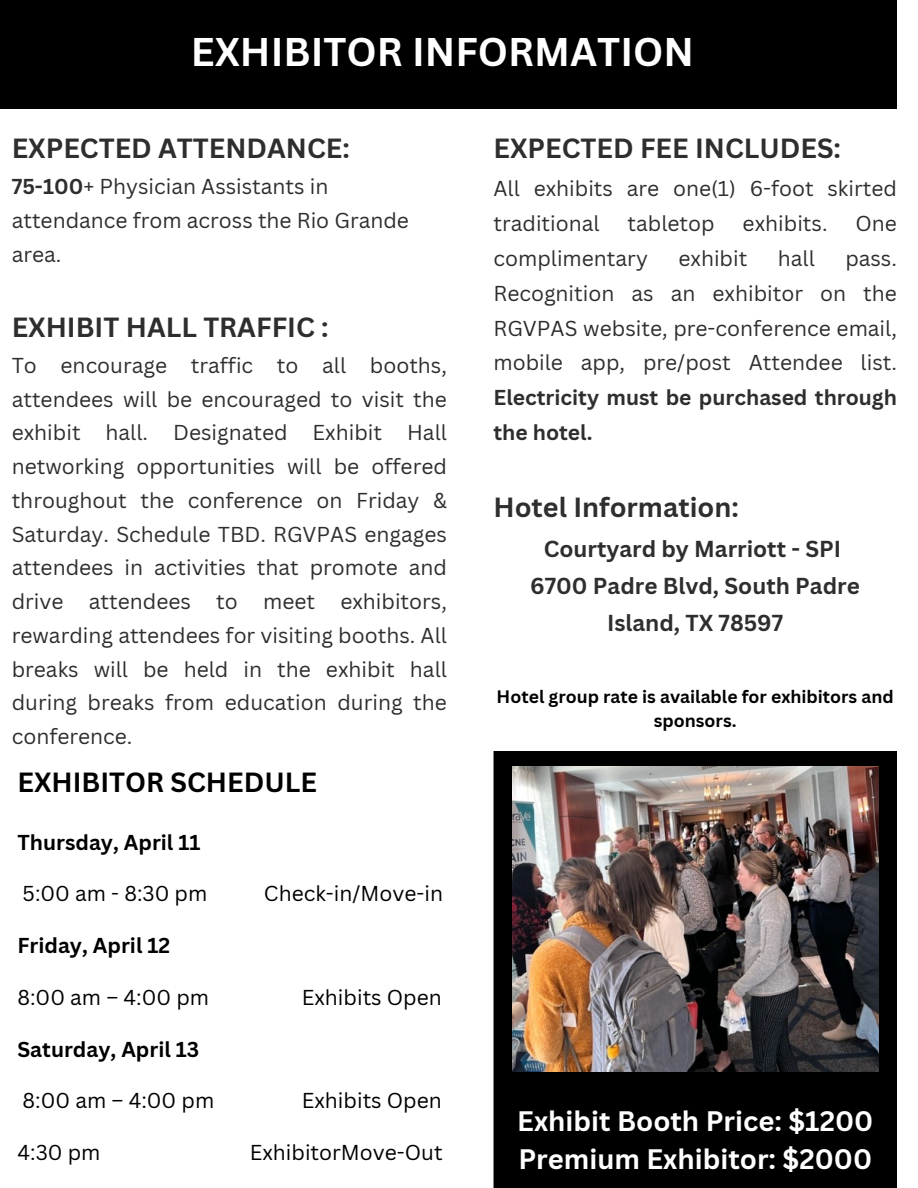
<style>
.page{position:relative;width:918px;height:1188px;background:#fff}
.page>*{position:absolute;margin:0;border:0;box-sizing:border-box;transform-origin:0 0}
.t1{font:700 39px "Canva Sans";color:#fff}
.t2{font:700 27.45px "Canva Sans";color:#fff}
.t3{font:700 27px "Canva Sans";color:#2e2e2e}
.t4{font:700 27px "Canva Sans";color:#000}
.t5{font:700 22.5px/37.2px "Canva Sans";color:#2e2e2e;text-align:center}
.t6{font:21px/33.8px "Canva Sans";color:#2e2e2e}
.t7{font:21px "Canva Sans";color:#000}
.t8{font:700 21px "Canva Sans";color:#000}
.t9{font:700 17.55px/23.7px "Canva Sans";color:#000;text-align:center}
.s1{font-weight:700}
</style>
<div class="page">
<div style="left:0;top:0;width:897px;height:108px;background:#000"></div>
<div style="left:494px;top:751px;width:403px;height:437px;background:#000"></div>
<img style="left:513px;top:767px;width:365px;height:305px">
<div style="left:513px;top:1096px;width:365px;height:90px;background:#000"></div>
<p class="t1" style="left:191px;top:24px;width:505px">EXHIBITOR INFORMATION</p>
<p class="t3" style="left:12px;top:129px;width:340px">EXPECTED ATTENDANCE:</p>
<p class="t6" style="left:12px;top:169px;width:399px"><span class="s1">75-100</span>+ Physician Assistants in attendance from across the Rio Grande area.</p>
<p class="t3" style="left:12px;top:308px;width:319px">EXHIBIT HALL TRAFFIC :</p>
<p class="t6" style="left:12px;top:348px;width:437px;text-align:justify">To encourage traffic to all booths, attendees will be encouraged to visit the exhibit hall. Designated Exhibit Hall networking opportunities will be offered throughout the conference on Friday &amp; Saturday. Schedule TBD. RGVPAS engages attendees in activities that promote and drive attendees to meet exhibitors, rewarding attendees for visiting booths. All breaks will be held in the exhibit hall during breaks from education during the conference.</p>
<p class="t4" style="left:17px;top:763px;width:301px">EXHIBITOR SCHEDULE</p>
<p class="t8" style="left:17px;top:827px;width:185px">Thursday, April 11</p>
<p class="t7" style="left:23px;top:879px;width:186px">5:00 am - 8:30 pm</p>
<p class="t7" style="left:264px;top:879px;width:181px">Check-in/Move-in</p>
<p class="t8" style="left:17px;top:931px;width:154px">Friday, April 12</p>
<p class="t7" style="left:17px;top:982px;width:193px">8:00 am – 4:00 pm</p>
<p class="t7" style="left:302px;top:982px;width:142px">Exhibits Open</p>
<p class="t8" style="left:17px;top:1034px;width:183px">Saturday, April 13</p>
<p class="t7" style="left:23px;top:1086px;width:193px">8:00 am – 4:00 pm</p>
<p class="t7" style="left:302px;top:1086px;width:142px">Exhibits Open</p>
<p class="t7" style="left:17px;top:1138px;width:85px">4:30 pm</p>
<p class="t7" style="left:250px;top:1138px;width:195px">ExhibitorMove-Out</p>
<p class="t3" style="left:494px;top:129px;width:349px">EXPECTED FEE INCLUDES:</p>
<p class="t6" style="left:494px;top:170px;width:405px;line-height:34.8px">All exhibits are one(1) 6-foot skirted traditional</p>
<p class="t6" style="left:628px;top:206px;width:89px">tabletop</p>
<p class="t6" style="left:743px;top:206px;width:86px">exhibits.</p>
<p class="t6" style="left:855px;top:206px;width:43px">One</p>
<p class="t6" style="left:494px;top:241px;width:156px">complimentary</p>
<p class="t6" style="left:678px;top:241px;width:70px">exhibit</p>
<p class="t6" style="left:778px;top:241px;width:38px">hall</p>
<p class="t6" style="left:494px;top:240px;width:405px;line-height:34.8px;text-align:justify;text-indent:352px">pass.<br>Recognition as an exhibitor on the RGVPAS website, pre-conference email, mobile app, pre/post Attendee list.<br><span class="s1">Electricity must be purchased through the hotel.</span></p>
<p class="t3" style="left:494px;top:488px;width:247px">Hotel Information:</p>
<p class="t5" style="left:544px;top:530px;width:299px">Courtyard by Marriott - SPI</p>
<p class="t5" style="left:530px;top:567px;width:331px">6700 Padre Blvd, South Padre<br>Island, TX 78597</p>
<p class="t9" style="left:497px;top:684px;width:399px">Hotel group rate is available for exhibitors and sponsors.</p>
<p class="t2" style="left:517px;top:1102px;width:358px">Exhibit Booth Price: $1200</p>
<p class="t2" style="left:518px;top:1140px;width:355px">Premium Exhibitor: $2000</p>
</div>
